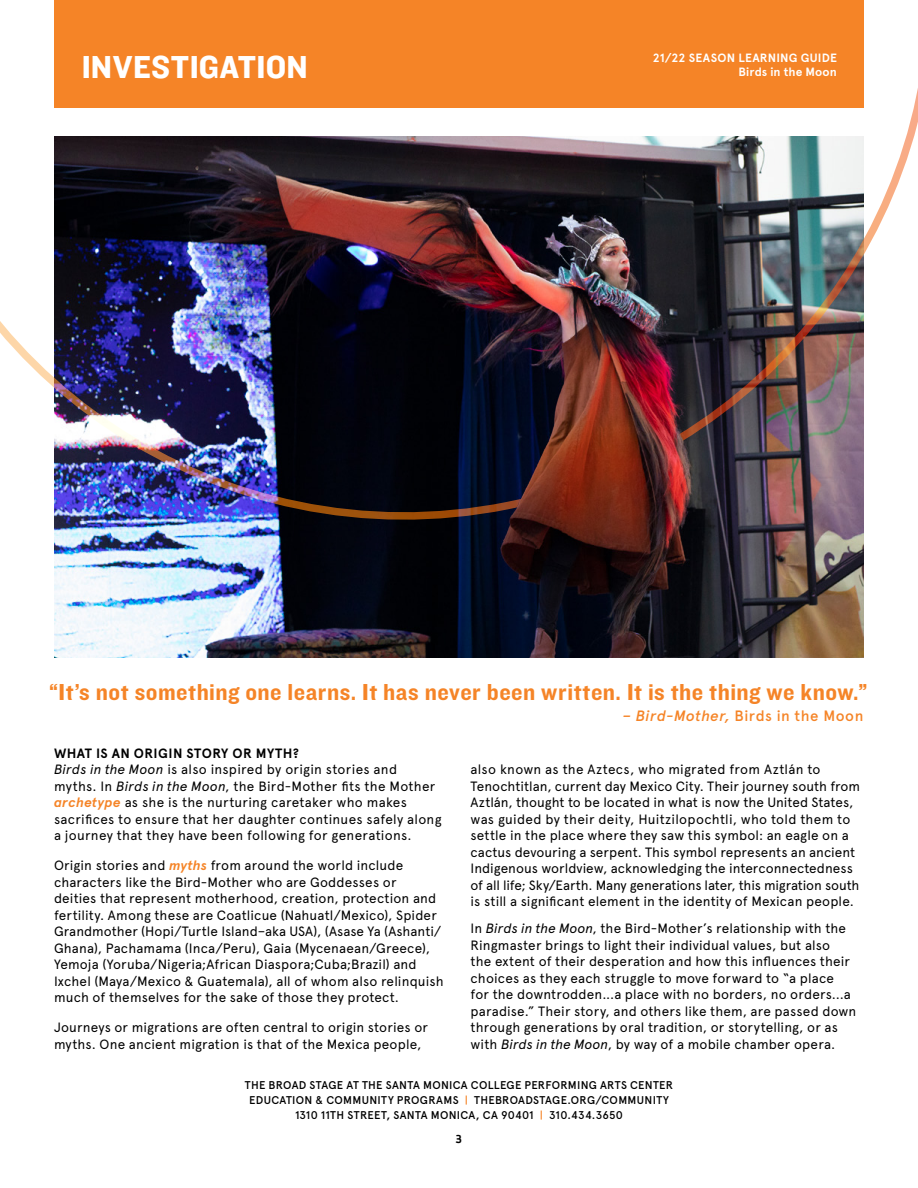
<style>
.page{position:relative;width:918px;height:1188px;background:#fff}
.page>*{position:absolute;margin:0;border:0;box-sizing:border-box;transform-origin:0 0}
.t1{font:33px "Knockout HTF51 Middleweight";letter-spacing:.01em;color:#fff}
.t2{font:24px "Knockout HTF51 Middleweight";letter-spacing:.02em;color:#f58427}
.t3{font:500 15px "Apercu";letter-spacing:.035em;color:#f58427}
.t4{font:13.5px/16.5px "Apercu";letter-spacing:.01em;color:#000}
.t5{font:700 12px/13.5px "Apercu";letter-spacing:.015em;color:#fff;text-align:right}
.t6{font:500 12px "Cachet";color:#000}
.t7{font:500 11.25px/15px "Apercu";letter-spacing:.025em;color:#000;text-align:center}
.s1{font-style:italic}
.s2{font-weight:700}
.s3{font-weight:700;font-style:italic;color:#f58427}
.s4{color:#f58427}
</style>
<div class="page">
<div style="left:54px;top:0;width:810px;height:108px;background:#f58427"></div>
<img style="left:54px;top:540px;width:810px;height:118px">
<img style="left:0;top:88px;width:918px;height:452px">
<img style="left:464px;top:136px;width:400px;height:404px">
<h1 class="t1" style="left:82px;top:49px;width:228px">INVESTIGATION</h1>
<p class="t5" style="left:653px;top:52px;width:186px">21/22 SEASON LEARNING GUIDE<br>Birds in the Moon</p>
<h2 class="t2" style="left:49px;top:679px;width:820px">“It’s not something one learns. It has never been written. It is the thing we know.”</h2>
<p class="t3" style="left:623px;top:706px;width:242px"><span class="s1">– Bird-Mother,</span> Birds in the Moon</p>
<p class="t4" style="left:54px;top:745px;width:389px"><span class="s2">WHAT IS AN ORIGIN STORY OR MYTH?<br></span><span class="s1">Birds in the Moon</span> is also inspired by origin stories and myths. In <span class="s1">Birds in the Moon</span>, the Bird-Mother fits the Mother <span class="s3">archetype</span> as she is the nurturing caretaker who makes sacrifices to ensure that her daughter continues safely along a journey that they have been following for generations.</p>
<p class="t4" style="left:54px;top:857px;width:391px">Origin stories and <span class="s3">myths</span> from around the world include characters like the Bird-Mother who are Goddesses or<br>deities that represent motherhood, creation, protection and fertility. Among these are Coatlicue (Nahuatl/Mexico), Spider Grandmother (Hopi/Turtle Island–aka USA), (Asase Ya (Ashanti/ Ghana), Pachamama (Inca/Peru), Gaia (Mycenaean/Greece), Yemoja (Yoruba/Nigeria;African Diaspora;Cuba;Brazil) and Ixchel (Maya/Mexico &amp; Guatemala), all of whom also relinquish much of themselves for the sake of those they protect.</p>
<p class="t4" style="left:54px;top:1019px;width:376px">Journeys or migrations are often central to origin stories or myths. One ancient migration is that of the Mexica people,</p>
<p class="t4" style="left:471px;top:761px;width:391px">also known as the Aztecs, who migrated from Aztlán to Tenochtitlan, current day Mexico City. Their journey south from Aztlán, thought to be located in what is now the United States, was guided by their deity, Huitzilopochtli, who told them to settle in the place where they saw this symbol: an eagle on a cactus devouring a serpent. This symbol represents an ancient Indigenous worldview, acknowledging the interconnectedness of all life; Sky/Earth. Many generations later, this migration south is still a significant element in the identity of Mexican people.</p>
<p class="t4" style="left:471px;top:920px;width:387px">In <span class="s1">Birds in the Moon</span>, the Bird-Mother’s relationship with the Ringmaster brings to light their individual values, but also<br>the extent of their desperation and how this influences their choices as they each struggle to move forward to “a place<br>for the downtrodden...a place with no borders, no orders...a paradise.” Their story, and others like them, are passed down through generations by oral tradition, or storytelling, or as with <span class="s1">Birds in the Moon</span>, by way of a mobile chamber opera.</p>
<p class="t7" style="left:245px;top:1078px;width:430px">THE BROAD STAGE AT THE SANTA MONICA COLLEGE PERFORMING ARTS CENTER<br>EDUCATION &amp; COMMUNITY PROGRAMS <span class="s4">|</span> THEBROADSTAGE.ORG/COMMUNITY<br>1310 11TH STREET, SANTA MONICA, CA 90401 <span class="s4">|</span> 310.434.3650</p>
<p class="t6" style="left:455px;top:1132px;width:9px">3</p>
</div>
